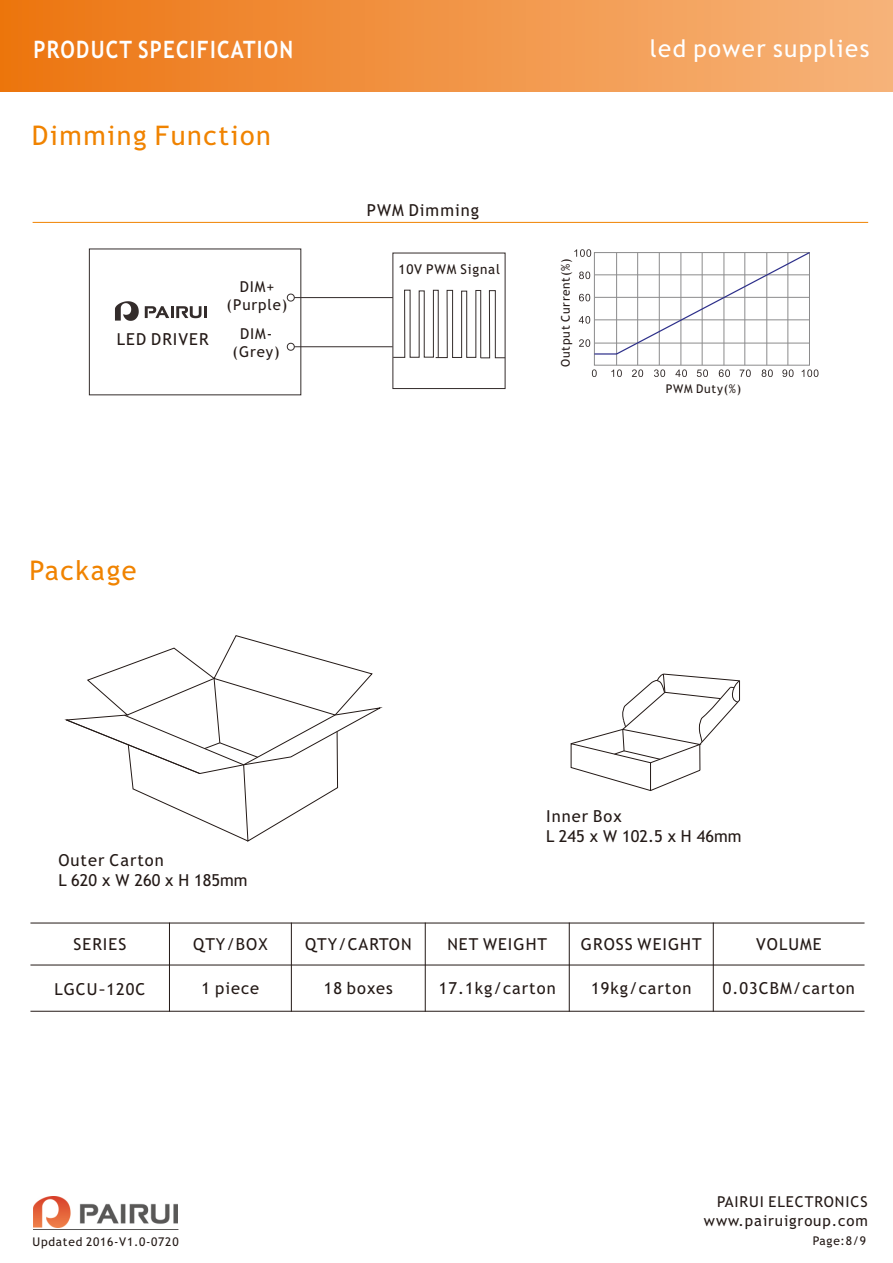
<style>
.page{position:relative;width:893px;height:1263px;background:#fff}
.page>*{position:absolute;margin:0;border:0;box-sizing:border-box;transform-origin:0 0}
.t1{font:27px "Trebuchet MS";letter-spacing:.06em;color:#f08300}
.t2{font:700 24px "Trebuchet MS";letter-spacing:.06em;color:#fff;scale:.86 1}
.t3{font:24px "Trebuchet MS";letter-spacing:.06em;color:#fff}
.t4{font:16.5px "Trebuchet MS";letter-spacing:.06em;color:#231916}
.t5{font:16.5px "Trebuchet MS";color:#231916}
.t6{font:15px/17.4px "Trebuchet MS";letter-spacing:.06em;color:#231916;text-align:center}
.t7{font:13.5px "Trebuchet MS";letter-spacing:.06em;color:#231916}
.t8{font:12px "Trebuchet MS";letter-spacing:.06em;color:#231916}
.s1{font-family:"Microsoft Ya Hei"}
</style>
<div class="page">
<div style="left:0;top:0;width:893px;height:91px;background:linear-gradient(to right,#ec7511,#f6b47b)"></div>
<svg style="left:64px;top:635px;width:319px;height:207px"></svg>
<svg style="left:570px;top:673px;width:170px;height:118px"></svg>
<hr style="left:169px;top:922px;width:1px;height:90px;background:#231916">
<hr style="left:291px;top:922px;width:1px;height:90px;background:#231916">
<hr style="left:425px;top:922px;width:1px;height:90px;background:#231916">
<hr style="left:569px;top:922px;width:1px;height:90px;background:#231916">
<hr style="left:713px;top:922px;width:1px;height:90px;background:#231916">
<hr style="left:30px;top:1011px;width:834px;height:1px;background:#231916">
<hr style="left:30px;top:964px;width:834px;height:1px;background:#231916">
<hr style="left:30px;top:922px;width:834px;height:1px;background:#231916">
<img style="left:33px;top:1196px;width:144px;height:31px">
<hr style="left:33px;top:1229px;width:145px;height:1px;background:#595857">
<hr style="left:33px;top:222px;width:835px;height:1px;background:#f08300">
<hr style="left:616px;top:253px;width:1px;height:112px;background:#8b8b8c">
<hr style="left:637px;top:253px;width:1px;height:112px;background:#8b8b8c">
<hr style="left:659px;top:253px;width:1px;height:112px;background:#8b8b8c">
<hr style="left:681px;top:253px;width:1px;height:112px;background:#8b8b8c">
<hr style="left:702px;top:253px;width:1px;height:112px;background:#8b8b8c">
<hr style="left:724px;top:253px;width:1px;height:112px;background:#8b8b8c">
<hr style="left:745px;top:253px;width:1px;height:112px;background:#8b8b8c">
<hr style="left:766px;top:253px;width:1px;height:112px;background:#8b8b8c">
<hr style="left:788px;top:253px;width:1px;height:112px;background:#8b8b8c">
<svg style="left:574px;top:249px;width:236px;height:106px"></svg>
<svg style="left:592px;top:369px;width:5px;height:8px"></svg>
<svg style="left:611px;top:369px;width:11px;height:8px"></svg>
<svg style="left:632px;top:369px;width:11px;height:8px"></svg>
<svg style="left:654px;top:369px;width:11px;height:8px"></svg>
<svg style="left:675px;top:369px;width:12px;height:8px"></svg>
<svg style="left:697px;top:369px;width:11px;height:8px"></svg>
<svg style="left:719px;top:369px;width:11px;height:8px"></svg>
<svg style="left:740px;top:369px;width:11px;height:8px"></svg>
<svg style="left:762px;top:369px;width:11px;height:8px"></svg>
<svg style="left:782px;top:369px;width:12px;height:8px"></svg>
<svg style="left:802px;top:369px;width:16px;height:8px"></svg>
<svg style="left:115px;top:301px;width:24px;height:20px"></svg>
<svg style="left:145px;top:306px;width:62px;height:12px"></svg>
<svg style="left:287px;top:293px;width:8px;height:9px"></svg>
<svg style="left:287px;top:343px;width:8px;height:8px"></svg>
<hr style="left:294px;top:297px;width:99px;height:1px;background:#332c2b">
<hr style="left:294px;top:346px;width:99px;height:1px;background:#332c2b">
<div style="left:393px;top:253px;width:112px;height:136px;border:1px solid #332c2b"></div>
<svg style="left:393px;top:290px;width:113px;height:68px"></svg>
<h2 class="t2" style="left:33px;top:40px;width:304px">PRODUCT SPECIFICATION</h2>
<h2 class="t3" style="left:650px;top:39px;width:221px">led power supplies</h2>
<h1 class="t1" style="left:32px;top:125px;width:241px">Dimming Function</h1>
<p class="t4" style="left:117px;top:333px;width:93px">LED DRIVER</p>
<p class="t6" style="left:227px;top:279px;width:62px">DIM+ (Purple)</p>
<p class="t6" style="left:233px;top:327px;width:49px">DIM-(Grey)</p>
<h1 class="t1" style="left:29px;top:560px;width:109px">Package</h1>
<p class="t4" style="left:367px;top:204px;width:114px">PWM Dimming</p>
<p class="t7" style="left:398px;top:264px;width:103px">10V PWM Signal</p>
<p class="t8" style="left:561px;top:367px;width:110px;rotate:-90deg">Output Current(%)</p>
<p class="t8" style="left:666px;top:384px;width:77px">PWM Duty(%)</p>
<p class="t4" style="left:58px;top:854px;width:107px">Outer Carton</p>
<p class="t5" style="left:59px;top:874px;width:191px">L 620 x W 260 x H 185mm</p>
<p class="t4" style="left:546px;top:810px;width:77px">Inner Box</p>
<p class="t5" style="left:546px;top:830px;width:197px">L 245 x W 102.5 x H 46mm</p>
<p class="t4" style="left:74px;top:938px;width:54px">SERIES</p>
<p class="t4" style="left:193px;top:938px;width:76px">QTY/BOX</p>
<p class="t4" style="left:305px;top:938px;width:108px">QTY/CARTON</p>
<p class="t4" style="left:447px;top:938px;width:101px">NET WEIGHT</p>
<p class="t4" style="left:581px;top:938px;width:122px">GROSS WEIGHT</p>
<p class="t4" style="left:756px;top:938px;width:67px">VOLUME</p>
<p class="t4" style="left:54px;top:982px;width:92px">LGCU<span class="s1">-</span>120C</p>
<p class="t4" style="left:202px;top:982px;width:59px">1 piece</p>
<p class="t4" style="left:324px;top:982px;width:71px">18 boxes</p>
<p class="t4" style="left:439px;top:982px;width:118px">17.1kg/carton</p>
<p class="t4" style="left:591px;top:982px;width:102px">19kg/carton</p>
<p class="t4" style="left:723px;top:982px;width:134px">0.03CBM/carton</p>
<p class="t8" style="left:33px;top:1237px;width:147px">Updated 2016-V1.0-0720</p>
<p class="t6" style="left:717px;top:1194px;width:152px">PAIRUI ELECTRONICS</p>
<p class="t6" style="left:704px;top:1213px;width:165px">www.pairuigroup.com</p>
<p class="t8" style="left:813px;top:1236px;width:55px">Page:8/9</p>
</div>
